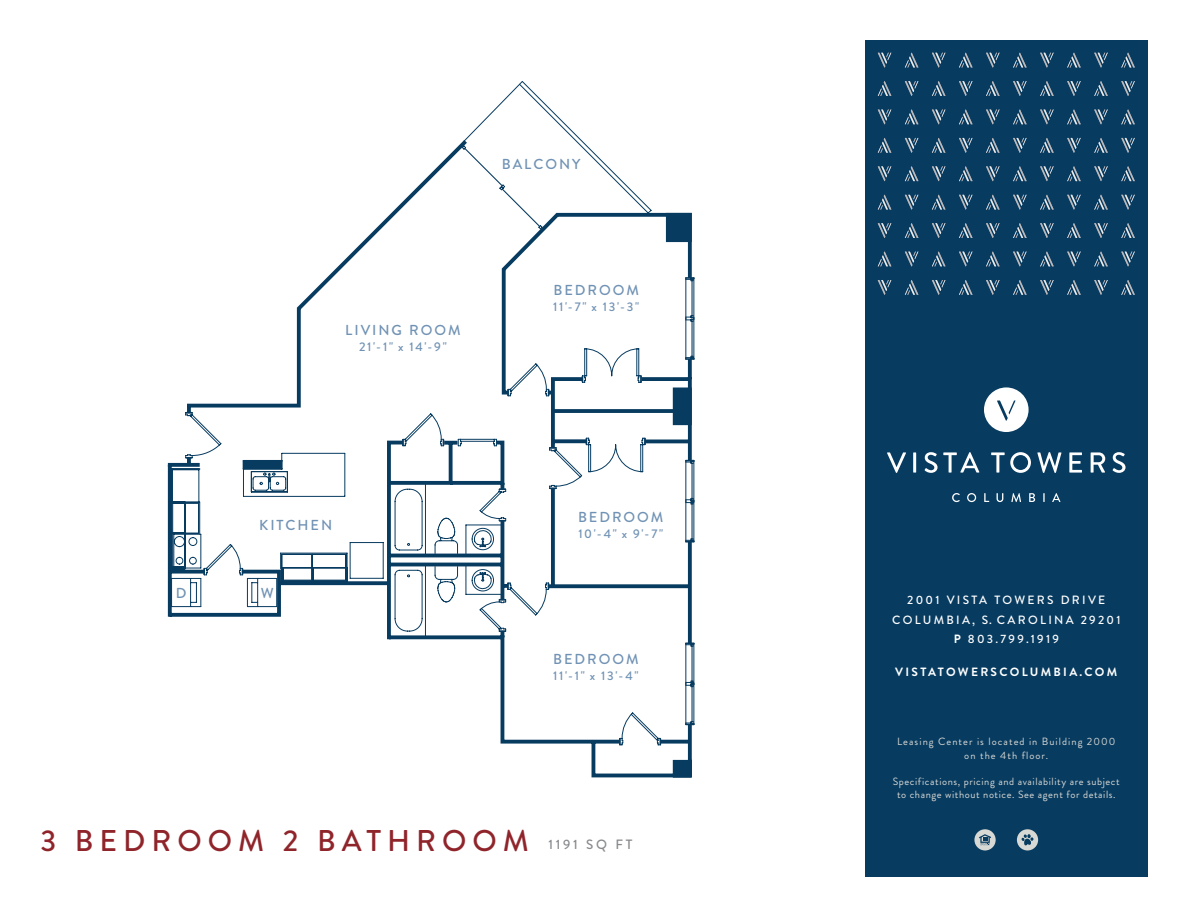
<style>
.page{position:relative;width:1188px;height:918px;background:#fff}
.page>*{position:absolute;margin:0;border:0;box-sizing:border-box;transform-origin:0 0}
.t1{font:500 30px "Brandon Grotesque";letter-spacing:.2em;color:#8f252b}
.t2{font:500 14.4px "Brandon Grotesque";letter-spacing:.135em;color:#7092b4}
.t3{font:500 13.5px "Brandon Grotesque";letter-spacing:.2em;color:#888a8d}
.t4{font:500 12.45px "Brandon Grotesque";letter-spacing:.135em;color:#7092b4}
.t5{font:500 12px/19.5px "Brandon Grotesque";letter-spacing:.19em;color:#fff;text-align:center}
.t6{font:700 12px "Brandon Grotesque";letter-spacing:.19em;color:#fff}
.t7{font:10.5px/13.5px "Brandon Grotesque";letter-spacing:.055em;color:#d8d8d4;text-align:center}
.t8{font:10.5px/13.5px "Brandon Grotesque";letter-spacing:.1em;color:#d8d8d4;text-align:center}
.s1{font-weight:700}
</style>
<div class="page">
<div style="left:865px;top:40px;width:283px;height:838px;background:#073b60"></div>
<svg style="left:952px;top:493px;width:8px;height:9px"></svg>
<svg style="left:967px;top:493px;width:9px;height:9px"></svg>
<svg style="left:984px;top:493px;width:5px;height:9px"></svg>
<svg style="left:997px;top:493px;width:6px;height:9px"></svg>
<svg style="left:1011px;top:493px;width:10px;height:9px"></svg>
<svg style="left:1029px;top:493px;width:6px;height:9px"></svg>
<svg style="left:1043px;top:493px;width:2px;height:9px"></svg>
<svg style="left:1052px;top:493px;width:9px;height:9px"></svg>
<svg style="left:887px;top:452px;width:19px;height:21px"></svg>
<hr style="left:913px;top:452px;width:3px;height:21px;background:#fff">
<svg style="left:924px;top:452px;width:55px;height:21px"></svg>
<svg style="left:991px;top:452px;width:40px;height:21px"></svg>
<svg style="left:1037px;top:452px;width:25px;height:21px"></svg>
<svg style="left:1069px;top:452px;width:13px;height:21px"></svg>
<svg style="left:1091px;top:452px;width:14px;height:21px"></svg>
<svg style="left:1112px;top:452px;width:14px;height:21px"></svg>
<svg style="left:984px;top:387px;width:45px;height:45px"></svg>
<div style="left:974px;top:829px;width:22px;height:21px;background:#d8d8d4;border-radius:50%"></div>
<div style="left:1017px;top:829px;width:21px;height:21px;background:#d8d8d4;border-radius:50%"></div>
<svg style="left:979px;top:834px;width:12px;height:11px"></svg>
<svg style="left:959px;top:81px;width:14px;height:15px"></svg>
<svg style="left:932px;top:81px;width:14px;height:15px"></svg>
<svg style="left:905px;top:81px;width:13px;height:15px"></svg>
<svg style="left:878px;top:81px;width:13px;height:15px"></svg>
<svg style="left:986px;top:81px;width:14px;height:15px"></svg>
<svg style="left:1013px;top:81px;width:14px;height:15px"></svg>
<svg style="left:1040px;top:81px;width:14px;height:15px"></svg>
<svg style="left:1067px;top:81px;width:14px;height:15px"></svg>
<svg style="left:1094px;top:81px;width:14px;height:15px"></svg>
<svg style="left:1121px;top:81px;width:14px;height:15px"></svg>
<svg style="left:959px;top:109px;width:14px;height:15px"></svg>
<svg style="left:986px;top:109px;width:14px;height:15px"></svg>
<svg style="left:1013px;top:109px;width:14px;height:15px"></svg>
<svg style="left:1040px;top:109px;width:14px;height:15px"></svg>
<svg style="left:1067px;top:109px;width:14px;height:15px"></svg>
<svg style="left:1094px;top:109px;width:14px;height:15px"></svg>
<svg style="left:1121px;top:109px;width:14px;height:15px"></svg>
<svg style="left:932px;top:109px;width:13px;height:15px"></svg>
<svg style="left:905px;top:109px;width:13px;height:15px"></svg>
<svg style="left:878px;top:109px;width:13px;height:15px"></svg>
<svg style="left:959px;top:53px;width:14px;height:15px"></svg>
<svg style="left:986px;top:53px;width:14px;height:15px"></svg>
<svg style="left:1013px;top:53px;width:14px;height:15px"></svg>
<svg style="left:1040px;top:53px;width:14px;height:15px"></svg>
<svg style="left:1067px;top:53px;width:14px;height:15px"></svg>
<svg style="left:1094px;top:53px;width:14px;height:15px"></svg>
<svg style="left:1121px;top:53px;width:14px;height:15px"></svg>
<svg style="left:932px;top:53px;width:13px;height:15px"></svg>
<svg style="left:905px;top:53px;width:13px;height:15px"></svg>
<svg style="left:878px;top:53px;width:13px;height:15px"></svg>
<svg style="left:959px;top:138px;width:14px;height:15px"></svg>
<svg style="left:932px;top:138px;width:14px;height:15px"></svg>
<svg style="left:905px;top:138px;width:13px;height:15px"></svg>
<svg style="left:878px;top:138px;width:13px;height:15px"></svg>
<svg style="left:986px;top:138px;width:14px;height:15px"></svg>
<svg style="left:1013px;top:138px;width:14px;height:15px"></svg>
<svg style="left:1040px;top:138px;width:14px;height:15px"></svg>
<svg style="left:1067px;top:138px;width:14px;height:15px"></svg>
<svg style="left:1094px;top:138px;width:14px;height:15px"></svg>
<svg style="left:1121px;top:138px;width:14px;height:15px"></svg>
<svg style="left:959px;top:166px;width:14px;height:15px"></svg>
<svg style="left:986px;top:166px;width:14px;height:15px"></svg>
<svg style="left:1013px;top:166px;width:14px;height:15px"></svg>
<svg style="left:1040px;top:166px;width:14px;height:15px"></svg>
<svg style="left:1067px;top:166px;width:14px;height:15px"></svg>
<svg style="left:1094px;top:166px;width:14px;height:15px"></svg>
<svg style="left:1121px;top:166px;width:14px;height:15px"></svg>
<svg style="left:932px;top:166px;width:13px;height:15px"></svg>
<svg style="left:905px;top:166px;width:13px;height:15px"></svg>
<svg style="left:878px;top:166px;width:13px;height:15px"></svg>
<svg style="left:959px;top:195px;width:14px;height:15px"></svg>
<svg style="left:932px;top:195px;width:14px;height:15px"></svg>
<svg style="left:905px;top:195px;width:13px;height:15px"></svg>
<svg style="left:878px;top:195px;width:13px;height:15px"></svg>
<svg style="left:986px;top:195px;width:14px;height:15px"></svg>
<svg style="left:1013px;top:195px;width:14px;height:15px"></svg>
<svg style="left:1040px;top:195px;width:14px;height:15px"></svg>
<svg style="left:1067px;top:195px;width:14px;height:15px"></svg>
<svg style="left:1094px;top:195px;width:14px;height:15px"></svg>
<svg style="left:1121px;top:195px;width:14px;height:15px"></svg>
<svg style="left:959px;top:223px;width:14px;height:15px"></svg>
<svg style="left:986px;top:223px;width:14px;height:15px"></svg>
<svg style="left:1013px;top:223px;width:14px;height:15px"></svg>
<svg style="left:1040px;top:223px;width:14px;height:15px"></svg>
<svg style="left:1067px;top:223px;width:14px;height:15px"></svg>
<svg style="left:1094px;top:223px;width:14px;height:15px"></svg>
<svg style="left:1121px;top:223px;width:14px;height:15px"></svg>
<svg style="left:932px;top:223px;width:13px;height:15px"></svg>
<svg style="left:905px;top:223px;width:13px;height:15px"></svg>
<svg style="left:878px;top:223px;width:13px;height:15px"></svg>
<svg style="left:959px;top:252px;width:14px;height:14px"></svg>
<svg style="left:932px;top:252px;width:14px;height:14px"></svg>
<svg style="left:905px;top:252px;width:13px;height:14px"></svg>
<svg style="left:878px;top:252px;width:13px;height:14px"></svg>
<svg style="left:986px;top:252px;width:14px;height:14px"></svg>
<svg style="left:1013px;top:252px;width:14px;height:14px"></svg>
<svg style="left:1040px;top:252px;width:14px;height:14px"></svg>
<svg style="left:1067px;top:252px;width:14px;height:14px"></svg>
<svg style="left:1094px;top:252px;width:14px;height:14px"></svg>
<svg style="left:1121px;top:252px;width:14px;height:14px"></svg>
<svg style="left:959px;top:280px;width:14px;height:15px"></svg>
<svg style="left:986px;top:280px;width:14px;height:15px"></svg>
<svg style="left:1013px;top:280px;width:14px;height:15px"></svg>
<svg style="left:1040px;top:280px;width:14px;height:15px"></svg>
<svg style="left:1067px;top:280px;width:14px;height:15px"></svg>
<svg style="left:1094px;top:280px;width:14px;height:15px"></svg>
<svg style="left:1121px;top:280px;width:14px;height:15px"></svg>
<svg style="left:932px;top:280px;width:13px;height:15px"></svg>
<svg style="left:905px;top:280px;width:13px;height:15px"></svg>
<svg style="left:878px;top:280px;width:13px;height:15px"></svg>
<svg style="left:1021px;top:834px;width:13px;height:12px"></svg>
<svg style="left:168px;top:212px;width:526px;height:565px"></svg>
<div style="left:673px;top:388px;width:19px;height:37px;background:#073b60"></div>
<svg style="left:524px;top:82px;width:128px;height:148px"></svg>
<hr style="left:691px;top:281px;width:2px;height:35px;background:#073b60">
<svg style="left:685px;top:277px;width:9px;height:4px"></svg>
<hr style="left:691px;top:321px;width:2px;height:35px;background:#073b60">
<svg style="left:685px;top:356px;width:9px;height:4px"></svg>
<svg style="left:685px;top:315px;width:9px;height:7px"></svg>
<hr style="left:691px;top:463px;width:2px;height:35px;background:#073b60">
<svg style="left:685px;top:460px;width:9px;height:4px"></svg>
<hr style="left:691px;top:504px;width:2px;height:35px;background:#073b60">
<svg style="left:685px;top:538px;width:9px;height:5px"></svg>
<svg style="left:685px;top:498px;width:9px;height:7px"></svg>
<hr style="left:691px;top:646px;width:2px;height:35px;background:#073b60">
<svg style="left:685px;top:643px;width:9px;height:4px"></svg>
<hr style="left:691px;top:687px;width:2px;height:35px;background:#073b60">
<svg style="left:685px;top:721px;width:9px;height:4px"></svg>
<svg style="left:685px;top:681px;width:9px;height:6px"></svg>
<svg style="left:171px;top:81px;width:353px;height:557px"></svg>
<hr style="left:171px;top:469px;width:1px;height:33px;background:#073b60">
<svg style="left:465px;top:579px;width:1px;height:15px"></svg>
<hr style="left:466px;top:594px;width:36px;height:1px;background:#073b60">
<hr style="left:466px;top:524px;width:36px;height:1px;background:#073b60">
<svg style="left:281px;top:579px;width:67px;height:4px"></svg>
<svg style="left:172px;top:438px;width:326px;height:141px"></svg>
<h2 class="t2" style="left:502px;top:154px;width:80px">BALCONY</h2>
<h2 class="t2" style="left:345px;top:320px;width:117px">LIVING ROOM</h2>
<p class="t4" style="left:359px;top:339px;width:89px">21'-1" x 14'-9"</p>
<h2 class="t2" style="left:259px;top:515px;width:75px">KITCHEN</h2>
<h2 class="t2" style="left:176px;top:583px;width:12px">D</h2>
<h2 class="t2" style="left:261px;top:583px;width:14px">W</h2>
<h2 class="t2" style="left:553px;top:280px;width:87px">BEDROOM</h2>
<p class="t4" style="left:553px;top:298px;width:88px">11'-7" x 13'-3"</p>
<h2 class="t2" style="left:578px;top:507px;width:87px">BEDROOM</h2>
<p class="t4" style="left:578px;top:525px;width:86px">10'-4" x 9'-7"</p>
<h2 class="t2" style="left:553px;top:649px;width:87px">BEDROOM</h2>
<p class="t4" style="left:553px;top:667px;width:87px">11'-1" x 13'-4"</p>
<h1 class="t1" style="left:40px;top:820px;width:490px">3 BEDROOM 2 BATHROOM</h1>
<p class="t3" style="left:549px;top:835px;width:85px">1191 SQ FT</p>
<p class="t5" style="left:892px;top:590px;width:230px">2001 VISTA TOWERS DRIVE<br>COLUMBIA, S. CAROLINA 29201<br><span class="s1">P</span> 803.799.1919</p>
<p class="t6" style="left:895px;top:664px;width:224px">VISTATOWERSCOLUMBIA.COM</p>
<p class="t8" style="left:897px;top:735px;width:220px">Leasing Center is located in Building 2000 on the 4th floor.</p>
<p class="t7" style="left:893px;top:775px;width:228px">Specifications, pricing and availability are subject to change without notice. See agent for details.</p>
</div>
